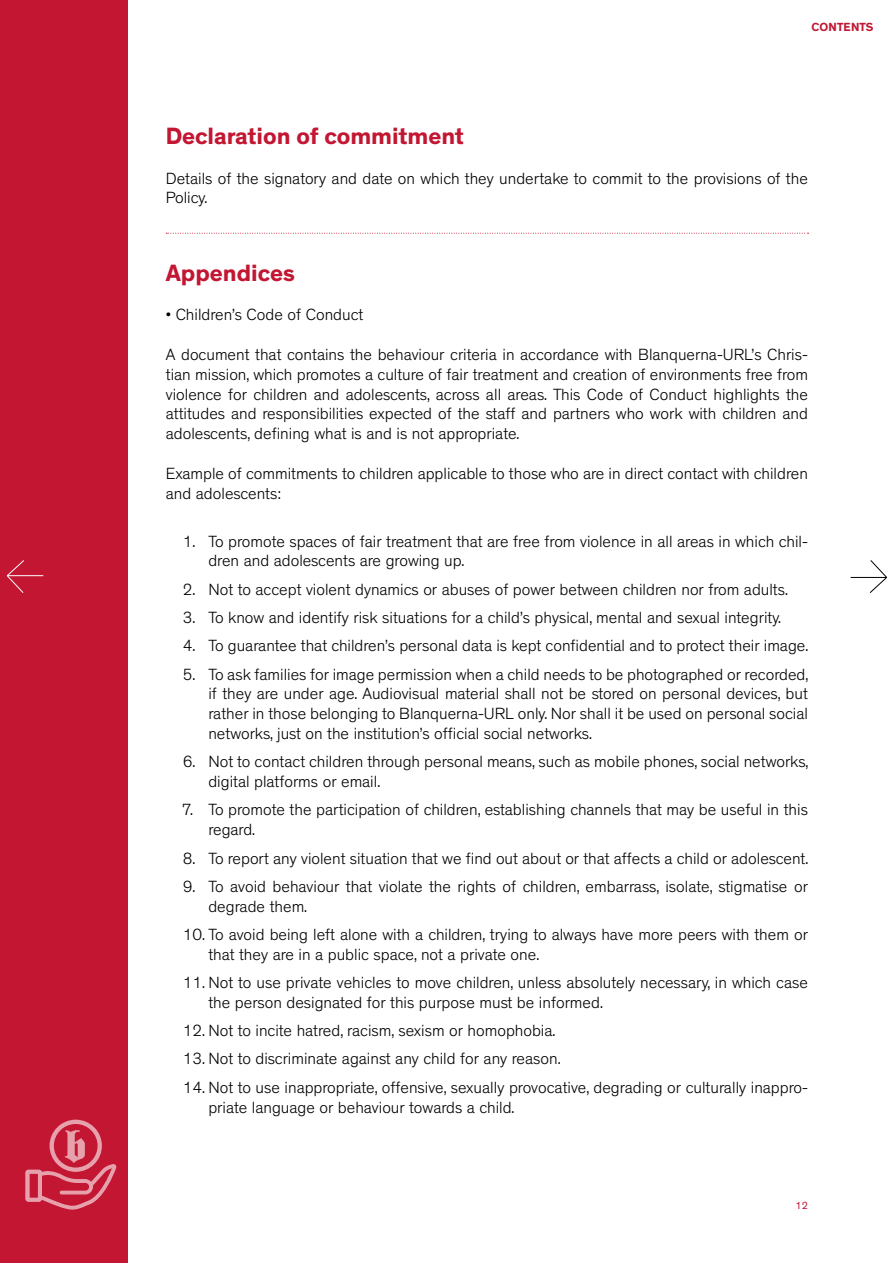
<style>
.page{position:relative;width:893px;height:1263px;background:#fff}
.page>*{position:absolute;margin:0;border:0;box-sizing:border-box;transform-origin:0 0}
.t1{font:700 24px "Theinhardt";color:#c21632}
.t2{font:300 16.5px/19.8px "Theinhardt";color:#000}
.t3{font:700 12px "Theinhardt";letter-spacing:.015em;color:#c21632}
.t4{font:10.5px "Theinhardt";color:#c21632}
</style>
<div class="page">
<div style="left:0;top:0;width:128px;height:1263px;background:#c21632"></div>
<hr style="left:851px;top:577px;width:35px;height:1px;background:#000">
<svg style="left:869px;top:560px;width:18px;height:33px"></svg>
<hr style="left:7px;top:575px;width:36px;height:1px;background:#fff">
<svg style="left:6px;top:560px;width:19px;height:33px"></svg>
<svg style="left:166px;top:233px;width:642px;height:1px"></svg>
<svg style="left:26px;top:1120px;width:91px;height:89px"></svg>
<p class="t3" style="left:811px;top:19px;width:64px">CONTENTS</p>
<h1 class="t1" style="left:166px;top:121px;width:300px">Declaration of commitment</h1>
<p class="t2" style="left:166px;top:168px;width:644px">Details of the signatory and date on which they undertake to commit to the provisions of the<br>Policy.</p>
<h1 class="t1" style="left:166px;top:258px;width:131px">Appendices</h1>
<p class="t2" style="left:166px;top:305px;width:199px">• Children’s Code of Conduct</p>
<p class="t2" style="left:166px;top:345px;width:644px;text-align:justify">A document that contains the behaviour criteria in accordance with Blanquerna-URL’s Chris&shy;tian mission, which promotes a culture of fair treatment and creation of environments free from violence for children and adolescents, across all areas. This Code of Conduct highlights the attitudes and responsibilities expected of the staff and partners who work with children and adolescents, defining what is and is not appropriate.</p>
<p class="t2" style="left:166px;top:463px;width:644px">Example of commitments to children applicable to those who are in direct contact with children and adolescents:</p>
<p class="t2" style="left:208px;top:531px;width:601px;text-indent:-26px">1. To promote spaces of fair treatment that are free from violence in all areas in which chil&shy;dren and adolescents are growing up.</p>
<p class="t2" style="left:183px;top:579px;width:607px">2. Not to accept violent dynamics or abuses of power between children nor from adults.</p>
<p class="t2" style="left:183px;top:608px;width:600px">3. To know and identify risk situations for a child’s physical, mental and sexual integrity.</p>
<p class="t2" style="left:183px;top:636px;width:627px">4. To guarantee that children’s personal data is kept confidential and to protect their image.</p>
<p class="t2" style="left:208px;top:664px;width:601px;text-align:justify;text-indent:-26px">5. To ask families for image permission when a child needs to be photographed or recorded, if they are under age. Audiovisual material shall not be stored on personal devices, but rather in those belonging to Blanquerna-URL only. Nor shall it be used on personal social networks, just on the institution’s official social networks.</p>
<p class="t2" style="left:208px;top:752px;width:602px;text-indent:-26px">6. Not to contact children through personal means, such as mobile phones, social networks, digital platforms or email.</p>
<p class="t2" style="left:208px;top:800px;width:601px;text-indent:-26px">7. To promote the participation of children, establishing channels that may be useful in this regard.</p>
<p class="t2" style="left:183px;top:848px;width:627px">8. To report any violent situation that we find out about or that affects a child or adolescent.</p>
<p class="t2" style="left:208px;top:877px;width:601px;text-indent:-26px">9. To avoid behaviour that violate the rights of children, embarrass, isolate, stigmatise or degrade them.</p>
<p class="t2" style="left:208px;top:925px;width:601px;text-indent:-26px">10. To avoid being left alone with a children, trying to always have more peers with them or that they are in a public space, not a private one.</p>
<p class="t2" style="left:208px;top:973px;width:601px;text-indent:-26px">11. Not to use private vehicles to move children, unless absolutely necessary, in which case the person designated for this purpose must be informed.</p>
<p class="t2" style="left:183px;top:1021px;width:374px">12. Not to incite hatred, racism, sexism or homophobia.</p>
<p class="t2" style="left:183px;top:1049px;width:379px">13. Not to discriminate against any child for any reason.</p>
<p class="t2" style="left:208px;top:1077px;width:601px;text-indent:-26px">14. Not to use inappropriate, offensive, sexually provocative, degrading or culturally inappro&shy;priate language or behaviour towards a child.</p>
<p class="t4" style="left:795px;top:1200px;width:14px">12</p>
</div>
